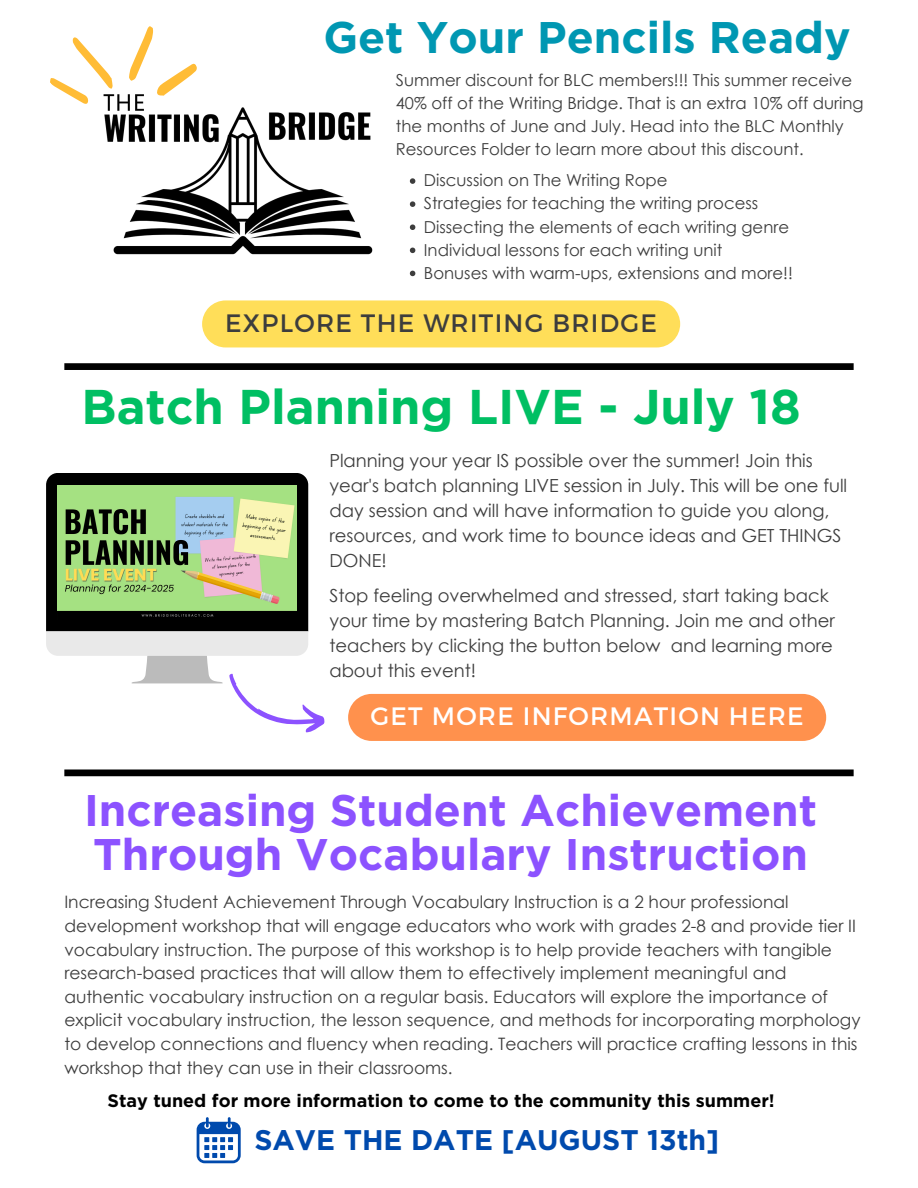
<style>
.page{position:relative;width:918px;height:1188px;background:#fff}
.page>*{position:absolute;margin:0;border:0;box-sizing:border-box;transform-origin:0 0}
.t1{font:700 48.75px "Gotham";color:#00bf63}
.t2{font:700 44.25px/43.8px "Gotham";color:#8c52ff}
.t3{font:700 44.25px "Gotham";color:#0097b2}
.t4{font:700 28.35px "Gotham";color:#004aad}
.t5{font:25.2px "Montserrat";letter-spacing:.05em;color:#3d3d3d}
.t6{font:25.2px "Montserrat";letter-spacing:.05em;color:#fff}
.t7{font:18px/25px "Century Gothic";color:#3d3d3d}
.t8{font:700 18px "Gotham";color:#000}
.t9{font:17.1px/23.7px "Century Gothic";color:#3d3d3d}
.t10{font:16.5px/23.1px "Century Gothic";color:#3d3d3d}
</style>
<div class="page">
<div style="left:64px;top:363px;width:790px;height:7px;background:#000"></div>
<div style="left:64px;top:770px;width:790px;height:6px;background:#000"></div>
<div style="left:348px;top:694px;width:478px;height:47px;background:#ff914d"></div>
<img style="left:107px;top:107px;width:266px;height:148px">
<svg style="left:50px;top:26px;width:152px;height:113px"></svg>
<svg style="left:46px;top:473px;width:279px;height:260px"></svg>
<div style="left:202px;top:300px;width:478px;height:47px;background:#ffde59"></div>
<svg style="left:197px;top:1117px;width:43px;height:46px"></svg>
<svg style="left:410px;top:178px;width:5px;height:6px"></svg>
<svg style="left:410px;top:201px;width:5px;height:6px"></svg>
<svg style="left:410px;top:224px;width:5px;height:6px"></svg>
<svg style="left:410px;top:248px;width:5px;height:5px"></svg>
<svg style="left:410px;top:271px;width:5px;height:5px"></svg>
<p class="t3" style="left:323px;top:17px;width:529px">Get Your Pencils Ready</p>
<p class="t10" style="left:396px;top:68px;width:469px">Summer discount for BLC members!!! This summer receive 40% off of the Writing Bridge. That is an extra 10% off during the months of June and July. Head into the BLC Monthly Resources Folder to learn more about this discount.</p>
<p class="t10" style="left:424px;top:168px;width:245px">Discussion on The Writing Rope</p>
<p class="t10" style="left:424px;top:191px;width:336px">Strategies for teaching the writing process</p>
<h3 class="t10" style="left:424px;top:214px;width:367px">Dissecting the elements of each writing genre</h3>
<h1 class="t10" style="left:424px;top:238px;width:300px">Individual lessons for each writing unit</h1>
<p class="t10" style="left:424px;top:261px;width:371px">Bonuses with warm-ups, extensions and more!!</p>
<p class="t5" style="left:225px;top:307px;width:433px">EXPLORE THE WRITING BRIDGE</p>
<p class="t1" style="left:82px;top:385px;width:721px">Batch Planning LIVE - July 18</p>
<p class="t7" style="left:329px;top:447px;width:519px">Planning your year IS possible over the summer! Join this year's batch planning LIVE session in July. This will be one full day session and will have information to guide you along, resources, and work time to bounce ideas and GET THINGS DONE!</p>
<h1 class="t7" style="left:329px;top:582px;width:507px">Stop feeling overwhelmed and stressed, start taking back your time by mastering Batch Planning. Join me and other teachers by clicking the button below and learning more about this event!</h1>
<p class="t6" style="left:371px;top:700px;width:435px">GET MORE INFORMATION HERE</p>
<p class="t2" style="left:84px;top:791px;width:735px">Increasing Student Achievement<br>Through Vocabulary Instruction</p>
<p class="t9" style="left:64px;top:890px;width:798px">Increasing Student Achievement Through Vocabulary Instruction is a 2 hour professional development workshop that will engage educators who work with grades 2-8 and provide tier II vocabulary instruction. The purpose of this workshop is to help provide teachers with tangible research-based practices that will allow them to effectively implement meaningful and authentic vocabulary instruction on a regular basis. Educators will explore the importance of explicit vocabulary instruction, the lesson sequence, and methods for incorporating morphology to develop connections and fluency when reading. Teachers will practice crafting lessons in this workshop that they can use in their classrooms.</p>
<h1 class="t8" style="left:108px;top:1092px;width:669px">Stay tuned for more information to come to the community this summer!</h1>
<h3 class="t4" style="left:254px;top:1127px;width:466px">SAVE THE DATE [AUGUST 13th]</h3>
</div>
